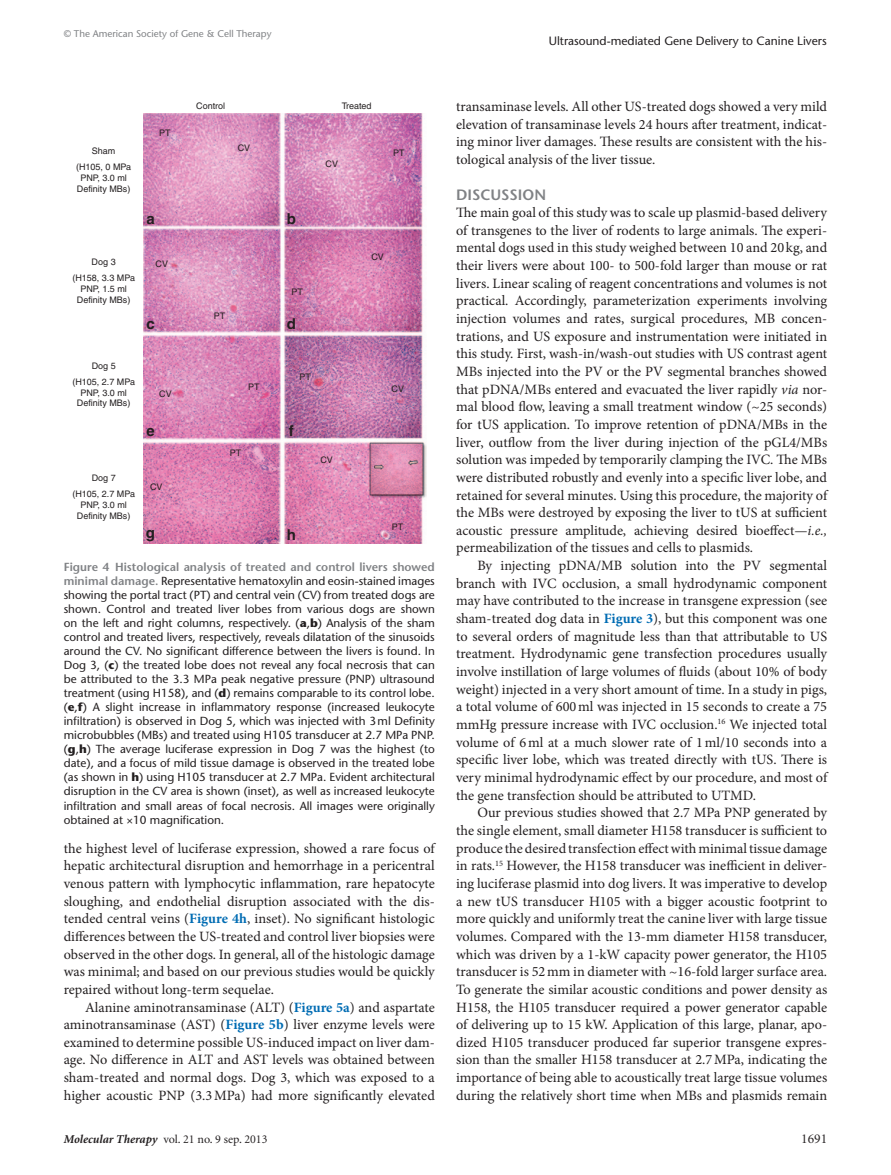
<style>
.page{position:relative;width:891px;height:1175px;background:#fff}
.page>*{position:absolute;margin:0;border:0;box-sizing:border-box;transform-origin:0 0}
.t1{font:600 15px "ITC Stone Sans";color:#808285}
.t2{font:700 15px "Helvetica";color:#231f20}
.t3{font:14.25px/17.7px "Minion Pro";color:#231f20;text-align:justify}
.t4{font:13.5px "Minion";color:#231f20}
.t5{font:12px "Stone Sans";color:#231f20}
.t6{font:12px "Minion";color:#231f20}
.t7{font:11.7px/14.1px "Stone Sans";color:#231f20;text-align:justify}
.t8{font:600 11.7px "ITC Stone Sans";color:#808285}
.t9{font:9.75px "Stone Sans";color:#808285}
.t10{font:9px/10.8px "Helvetica";color:#231f20;text-align:center}
.s1{font-family:"ITC Stone Sans";font-weight:600;color:#808285}
.s2{font-weight:700}
.s3{font-weight:700;color:#006cb3}
.s4{font-style:italic}
.s5{font-weight:700;font-style:italic}
</style>
<div class="page">
<img style="left:144px;top:114px;width:282px;height:430px">
<p class="t9" style="left:64px;top:28px;width:209px">© The American Society of Gene &amp; Cell Therapy</p>
<p class="t5" style="left:549px;top:34px;width:279px">Ultrasound-mediated Gene Delivery to Canine Livers</p>
<p class="t10" style="left:196px;top:100px;width:31px">Control</p>
<p class="t10" style="left:342px;top:100px;width:31px">Treated</p>
<p class="t10" style="left:159px;top:127px;width:13px">PT</p>
<p class="t10" style="left:92px;top:145px;width:25px">Sham</p>
<p class="t10" style="left:238px;top:142px;width:14px">CV</p>
<p class="t10" style="left:393px;top:147px;width:13px">PT</p>
<p class="t10" style="left:76px;top:161px;width:57px">(H105, 0 MPa<br>PNP, 3.0 ml<br>Definity MBs)</p>
<p class="t10" style="left:326px;top:158px;width:14px">CV</p>
<p class="t2" style="left:146px;top:209px;width:10px">a</p>
<p class="t2" style="left:287px;top:209px;width:11px">b</p>
<p class="t10" style="left:72px;top:254px;width:64px;line-height:16.2px">Dog 3<br>(H158, 3.3 MPa</p>
<p class="t10" style="left:77px;top:283px;width:55px">PNP, 1.5 ml<br>Definity MBs)</p>
<p class="t10" style="left:156px;top:258px;width:14px">CV</p>
<p class="t10" style="left:291px;top:286px;width:13px">PT</p>
<p class="t10" style="left:371px;top:251px;width:14px">CV</p>
<p class="t10" style="left:214px;top:311px;width:13px">PT</p>
<p class="t2" style="left:146px;top:314px;width:10px">c</p>
<p class="t2" style="left:287px;top:314px;width:11px">d</p>
<p class="t10" style="left:72px;top:357px;width:64px;line-height:16.2px">Dog 5<br>(H105, 2.7 MPa</p>
<p class="t10" style="left:77px;top:387px;width:55px">PNP, 3.0 ml<br>Definity MBs)</p>
<p class="t10" style="left:72px;top:470px;width:64px;line-height:16.2px">Dog 7<br>(H105, 2.7 MPa</p>
<p class="t10" style="left:77px;top:499px;width:55px">PNP, 3.0 ml<br>Definity MBs)</p>
<p class="t10" style="left:159px;top:388px;width:14px">CV</p>
<p class="t10" style="left:248px;top:381px;width:13px">PT</p>
<p class="t10" style="left:300px;top:371px;width:13px">PT</p>
<p class="t2" style="left:146px;top:421px;width:10px">e</p>
<p class="t2" style="left:289px;top:421px;width:6px">f</p>
<p class="t10" style="left:150px;top:481px;width:14px">CV</p>
<p class="t10" style="left:230px;top:447px;width:13px">PT</p>
<p class="t10" style="left:320px;top:454px;width:14px">CV</p>
<p class="t2" style="left:146px;top:523px;width:11px">g</p>
<p class="t2" style="left:287px;top:526px;width:11px">h</p>
<p class="t10" style="left:392px;top:383px;width:14px">CV</p>
<p class="t10" style="left:392px;top:521px;width:13px">PT</p>
<p class="t8" style="left:64px;top:559px;width:373px">Figure 4 Histological analysis of treated and control livers showed</p>
<p class="t7" style="left:64px;top:573px;width:373px"><span class="s1">minimal damage.</span> Representative hematoxylin and eosin-stained images showing the portal tract (PT) and central vein (CV) from treated dogs are shown. Control and treated liver lobes from various dogs are shown on the left and right columns, respectively. (<span class="s2">a</span>,<span class="s2">b</span>) Analysis of the sham control and treated livers, respectively, reveals dilatation of the sinusoids around the CV. No significant difference between the livers is found. In Dog 3, (<span class="s2">c</span>) the treated lobe does not reveal any focal necrosis that can be attributed to the 3.3 MPa peak negative pressure (PNP) ultrasound treatment (using H158), and (<span class="s2">d</span>) remains comparable to its control lobe. (<span class="s2">e</span>,<span class="s2">f</span>) A slight increase in inflammatory response (increased leukocyte infiltration) is observed in Dog 5, which was injected with 3ml Definity microbubbles (MBs) and treated using H105 transducer at 2.7 MPa PNP. (<span class="s2">g</span>,<span class="s2">h</span>) The average luciferase expression in Dog 7 was the highest (to date), and a focus of mild tissue damage is observed in the treated lobe (as shown in <span class="s2">h</span>) using H105 transducer at 2.7 MPa. Evident architectural disruption in the CV area is shown (inset), as well as increased leukocyte infiltration and small areas of focal necrosis. All images were originally obtained at ×10 magnification.</p>
<p class="t3" style="left:64px;top:839px;width:373px">the highest level of luciferase expression, showed a rare focus of hepatic architectural disruption and hemorrhage in a pericentral venous pattern with lymphocytic inflammation, rare hepatocyte sloughing, and endothelial disruption associated with the dis&shy;tended central veins (<span class="s3">Figure 4h</span>, inset). No significant histologic differences between the US-treated and control liver biopsies were observed in the other dogs. In general, all of the histologic damage was minimal; and based on our previous studies would be quickly repaired without long-term sequelae.</p>
<p class="t3" style="left:64px;top:998px;width:373px;text-indent:21px">Alanine aminotransaminase (ALT) (<span class="s3">Figure 5a</span>) and aspartate aminotransaminase (AST) (<span class="s3">Figure 5b</span>) liver enzyme levels were examined to determine possible US-induced impact on liver dam&shy;age. No difference in ALT and AST levels was obtained between sham-treated and normal dogs. Dog 3, which was exposed to a higher acoustic PNP (3.3MPa) had more significantly elevated</p>
<p class="t3" style="left:456px;top:98px;width:373px">transaminase levels. All other US-treated dogs showed a very mild elevation of transaminase levels 24 hours after treatment, indicat&shy;ing minor liver damages. These results are consistent with the his&shy;tological analysis of the liver tissue.</p>
<p class="t1" style="left:456px;top:185px;width:91px">DISCUSSION</p>
<p class="t3" style="left:456px;top:204px;width:373px">The main goal of this study was to scale up plasmid-based delivery of transgenes to the liver of rodents to large animals. The experi&shy;mental dogs used in this study weighed between 10 and 20 kg, and their livers were about 100- to 500-fold larger than mouse or rat livers. Linear scaling of reagent concentrations and volumes is not practical. Accordingly, parameterization experiments involving injection volumes and rates, surgical procedures, MB concen&shy;trations, and US exposure and instrumentation were initiated in this study. First, wash-in/wash-out studies with US contrast agent MBs injected into the PV or the PV segmental branches showed that pDNA/MBs entered and evacuated the liver rapidly <span class="s4">via</span> nor&shy;mal blood flow, leaving a small treatment window (~25 seconds) for tUS application. To improve retention of pDNA/MBs in the liver, outflow from the liver during injection of the pGL4/MBs solution was impeded by temporarily clamping the IVC. The MBs were distributed robustly and evenly into a specific liver lobe, and retained for several minutes. Using this procedure, the majority of the MBs were destroyed by exposing the liver to tUS at sufficient acoustic pressure amplitude, achieving desired bioeffect—<span class="s4">i.e., </span>permeabilization of the tissues and cells to plasmids.</p>
<p class="t3" style="left:456px;top:557px;width:373px;text-indent:21px">By injecting pDNA/MB solution into the PV segmental branch with IVC occlusion, a small hydrodynamic component may have contributed to the increase in transgene expression (see sham-treated dog data in <span class="s3">Figure 3</span>), but this component was one to several orders of magnitude less than that attributable to US treatment. Hydrodynamic gene transfection procedures usually involve instillation of large volumes of fluids (about 10% of body weight) injected in a very short amount of time. In a study in pigs, a total volume of 600ml was injected in 15 seconds to create a 75 mmHg pressure increase with IVC occlusion.<sup>16</sup> We injected total volume of 6ml at a much slower rate of 1ml/10 seconds into a specific liver lobe, which was treated directly with tUS. There is very minimal hydrodynamic effect by our procedure, and most of the gene transfection should be attributed to UTMD.</p>
<p class="t3" style="left:456px;top:804px;width:373px;text-indent:21px">Our previous studies showed that 2.7 MPa PNP generated by the single element, small diameter H158 transducer is sufficient to produce the desired transfection effect with minimal tissue damage in rats.<sup>15</sup> However, the H158 transducer was inefficient in deliver&shy;ing luciferase plasmid into dog livers. It was imperative to develop a new tUS transducer H105 with a bigger acoustic footprint to more quickly and uniformly treat the canine liver with large tissue volumes. Compared with the 13-mm diameter H158 transducer, which was driven by a 1-kW capacity power generator, the H105 transducer is 52mm in diameter with ~16-fold larger surface area.<br>To generate the similar acoustic conditions and power density as H158, the H105 transducer required a power generator capable of delivering up to 15 kW. Application of this large, planar, apo&shy;dized H105 transducer produced far superior transgene expres&shy;sion than the smaller H158 transducer at 2.7MPa, indicating the importance of being able to acoustically treat large tissue volumes during the relatively short time when MBs and plasmids remain</p>
<p class="t6" style="left:64px;top:1133px;width:205px"><span class="s5">Molecular Therapy</span> vol. 21 no. 9 sep. 2013</p>
<p class="t4" style="left:801px;top:1132px;width:27px">1691</p>
</div>
